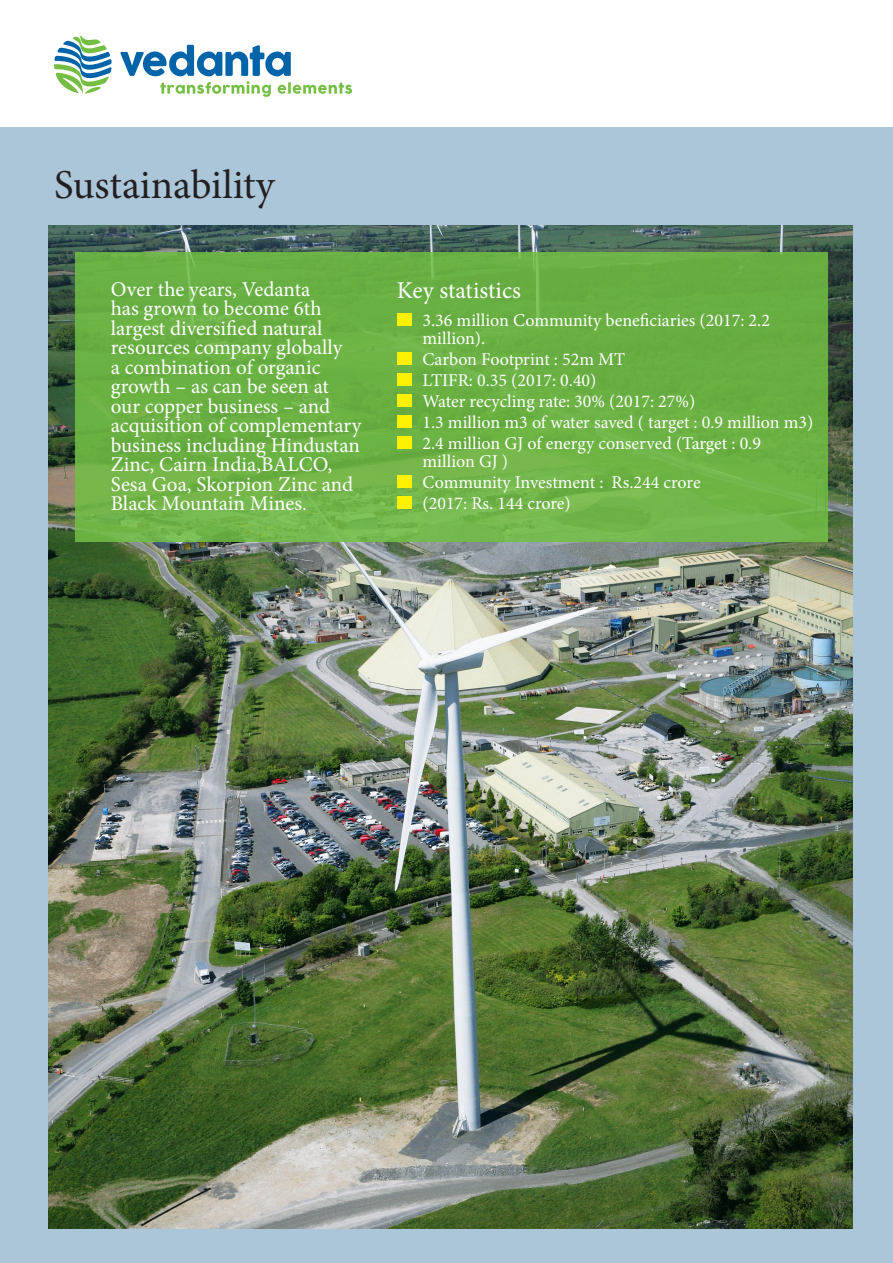
<style>
.page{position:relative;width:893px;height:1263px;background:#fff}
.page>*{position:absolute;margin:0;border:0;box-sizing:border-box;transform-origin:0 0}
.t1{font:41.1px "Minion Pro";letter-spacing:-.005em;color:#231f20}
.t2{font:24px "Minion Pro";color:#fff}
.t3{font:21px/19.5px "Minion Pro";letter-spacing:-.005em;color:#fff}
.t4{font:18px/18px "Minion Pro";color:#fff}
</style>
<div class="page">
<div style="left:0;top:127px;width:893px;height:1136px;background:#aac6d8"></div>
<svg style="left:54px;top:36px;width:58px;height:58px"></svg>
<svg style="left:120px;top:45px;width:232px;height:52px"></svg>
<img style="left:49px;top:225px;width:803px;height:1003px">
<div style="left:76px;top:252px;width:752px;height:290px;background:linear-gradient(to bottom,#66ad41,#72b64a)"></div>
<div style="left:397px;top:313px;width:14px;height:13px;background:#fff101"></div>
<div style="left:397px;top:352px;width:14px;height:13px;background:#fff101"></div>
<div style="left:397px;top:373px;width:14px;height:13px;background:#fff101"></div>
<div style="left:397px;top:394px;width:14px;height:13px;background:#fff101"></div>
<div style="left:397px;top:415px;width:14px;height:13px;background:#fff101"></div>
<div style="left:397px;top:436px;width:14px;height:13px;background:#fff101"></div>
<div style="left:397px;top:475px;width:14px;height:13px;background:#fff101"></div>
<div style="left:397px;top:496px;width:14px;height:13px;background:#fff101"></div>
<p class="t1" style="left:54px;top:157px;width:222px">Sustainability</p>
<p class="t3" style="left:111px;top:279px;width:252px">Over the years, Vedanta<br>has grown to become 6th largest diversified natural resources company globally<br>a combination of organic growth – as can be seen at our copper business – and acquisition of complementary business including Hindustan<br>Zinc, Cairn India,BALCO,<br>Sesa Goa, Skorpion Zinc and<br>Black Mountain Mines.</p>
<p class="t2" style="left:397px;top:274px;width:125px">Key statistics</p>
<p class="t4" style="left:422px;top:312px;width:349px">3.36 million Community beneficiaries (2017: 2.2 million).</p>
<p class="t4" style="left:422px;top:351px;width:204px">Carbon Footprint : 52m MT</p>
<p class="t4" style="left:422px;top:372px;width:176px">LTIFR: 0.35 (2017: 0.40)</p>
<p class="t4" style="left:422px;top:393px;width:274px">Water recycling rate: 30% (2017: 27%)</p>
<p class="t4" style="left:422px;top:414px;width:392px">1.3 million m3 of water saved ( target : 0.9 million m3)</p>
<p class="t4" style="left:422px;top:435px;width:340px">2.4 million GJ of energy conserved (Target : 0.9 million GJ )</p>
<p class="t4" style="left:422px;top:474px;width:280px">Community Investment : Rs.244 crore</p>
<p class="t4" style="left:422px;top:495px;width:150px">(2017: Rs. 144 crore)</p>
</div>
